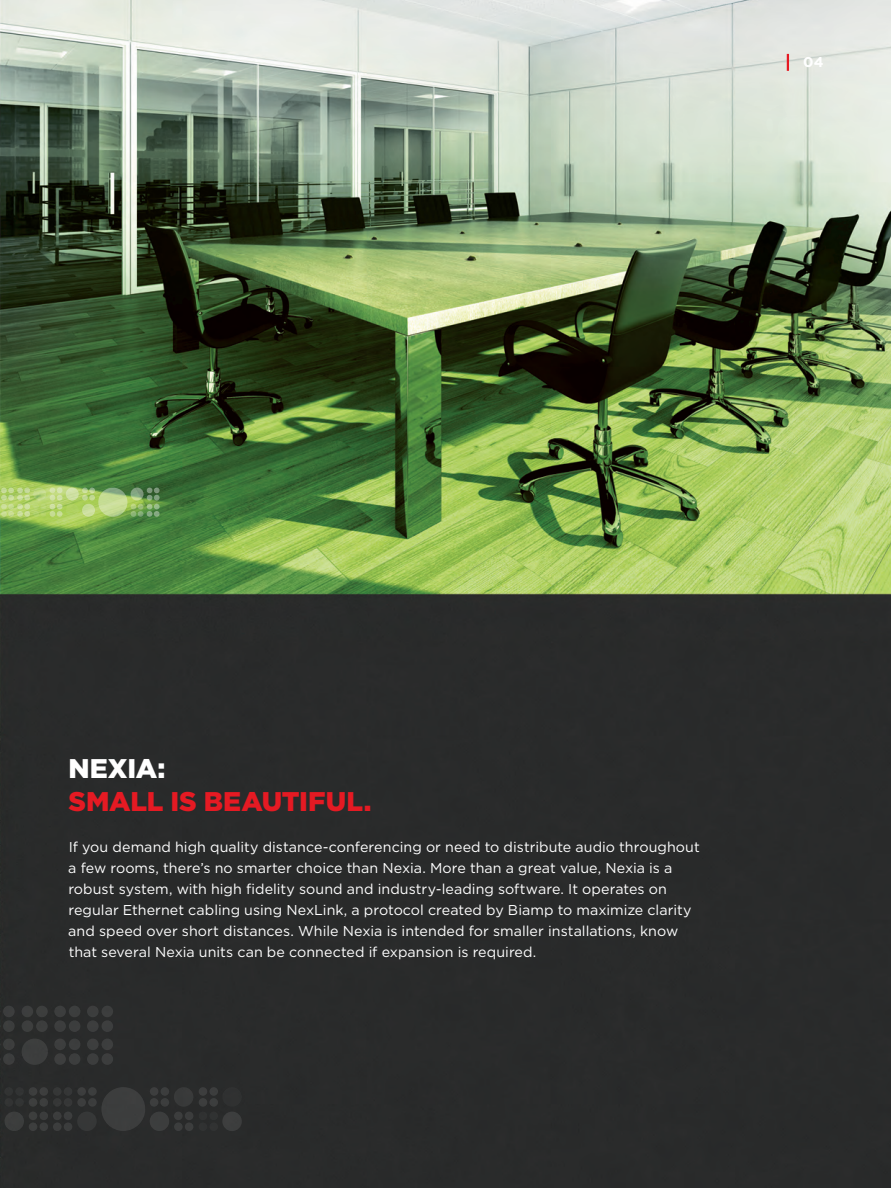
<style>
.page{position:relative;width:891px;height:1188px;background:#fff}
.page>*{position:absolute;margin:0;border:0;box-sizing:border-box;transform-origin:0 0}
.HEADER_WHITE{font:900 27px/33px "Gotham";color:#e51a23}
.BODY_COPY_WHITE{font:14.25px/21px "Gotham";letter-spacing:.005em;color:#fff}
.Numbers{font:700 14.25px "Gotham";color:#fff}
.s1{color:#fff}
</style>
<div class="page">
<img style="left:0;top:0;width:891px;height:1188px">
<svg style="left:98px;top:488px;width:29px;height:29px"></svg>
<svg style="left:82px;top:504px;width:13px;height:13px"></svg>
<div style="left:66px;top:504px;width:13px;height:13px;background:#afd160;border-radius:50%"></div>
<svg style="left:66px;top:488px;width:13px;height:13px"></svg>
<svg style="left:82px;top:488px;width:13px;height:13px"></svg>
<svg style="left:131px;top:488px;width:29px;height:29px"></svg>
<svg style="left:1px;top:488px;width:62px;height:29px"></svg>
<div style="left:3px;top:1020px;width:12px;height:12px;background:#3b3d3c;border-radius:50%"></div>
<div style="left:3px;top:1006px;width:12px;height:11px;background:#3b3d3d;border-radius:50%"></div>
<div style="left:3px;top:1053px;width:12px;height:12px;background:#3c3d3d;border-radius:50%"></div>
<div style="left:3px;top:1039px;width:12px;height:11px;background:#3c3d3d;border-radius:50%"></div>
<div style="left:22px;top:1039px;width:26px;height:26px;background:#3c3d3d;border-radius:50%"></div>
<div style="left:102px;top:1020px;width:11px;height:12px;background:#3c3e3e;border-radius:50%"></div>
<div style="left:87px;top:1020px;width:12px;height:12px;background:#3c3d3e;border-radius:50%"></div>
<div style="left:102px;top:1006px;width:11px;height:11px;background:#3c3d3e;border-radius:50%"></div>
<div style="left:87px;top:1006px;width:12px;height:11px;background:#3c3d3d;border-radius:50%"></div>
<div style="left:102px;top:1053px;width:11px;height:12px;background:#3c3d3d;border-radius:50%"></div>
<div style="left:87px;top:1053px;width:12px;height:12px;background:#3c3d3d;border-radius:50%"></div>
<div style="left:102px;top:1039px;width:11px;height:11px;background:#3d3e3e;border-radius:50%"></div>
<div style="left:87px;top:1039px;width:12px;height:11px;background:#3d3e3e;border-radius:50%"></div>
<div style="left:69px;top:1020px;width:11px;height:12px;background:#3c3d3d;border-radius:50%"></div>
<div style="left:54px;top:1020px;width:12px;height:12px;background:#3c3d3d;border-radius:50%"></div>
<div style="left:69px;top:1006px;width:11px;height:11px;background:#3c3d3e;border-radius:50%"></div>
<div style="left:54px;top:1006px;width:12px;height:11px;background:#3c3d3d;border-radius:50%"></div>
<div style="left:69px;top:1053px;width:11px;height:12px;background:#3c3d3d;border-radius:50%"></div>
<div style="left:54px;top:1053px;width:12px;height:12px;background:#3d3e3e;border-radius:50%"></div>
<div style="left:69px;top:1039px;width:11px;height:11px;background:#3c3d3d;border-radius:50%"></div>
<div style="left:54px;top:1039px;width:12px;height:11px;background:#3c3e3e;border-radius:50%"></div>
<div style="left:36px;top:1020px;width:12px;height:12px;background:#3c3d3d;border-radius:50%"></div>
<div style="left:22px;top:1020px;width:11px;height:12px;background:#3c3e3d;border-radius:50%"></div>
<div style="left:36px;top:1006px;width:12px;height:11px;background:#3c3e3d;border-radius:50%"></div>
<div style="left:22px;top:1006px;width:11px;height:11px;background:#3d3e3e;border-radius:50%"></div>
<svg style="left:0;top:1006px;width:1px;height:26px"></svg>
<svg style="left:0;top:1039px;width:1px;height:26px"></svg>
<div style="left:77px;top:1112px;width:20px;height:19px;background:#363737;border-radius:50%"></div>
<div style="left:101px;top:1087px;width:44px;height:44px;background:#3c3d3d;border-radius:50%"></div>
<div style="left:88px;top:1098px;width:9px;height:9px;background:#3b3d3d;border-radius:50%"></div>
<div style="left:77px;top:1098px;width:9px;height:9px;background:#3c3d3d;border-radius:50%"></div>
<div style="left:88px;top:1087px;width:9px;height:9px;background:#3c3d3d;border-radius:50%"></div>
<div style="left:77px;top:1087px;width:9px;height:9px;background:#3c3d3d;border-radius:50%"></div>
<div style="left:4px;top:1112px;width:20px;height:19px;background:#3c3d3d;border-radius:50%"></div>
<div style="left:64px;top:1098px;width:8px;height:9px;background:#353637;border-radius:50%"></div>
<div style="left:53px;top:1098px;width:9px;height:9px;background:#353636;border-radius:50%"></div>
<div style="left:64px;top:1087px;width:8px;height:9px;background:#353637;border-radius:50%"></div>
<div style="left:53px;top:1087px;width:9px;height:9px;background:#353737;border-radius:50%"></div>
<div style="left:64px;top:1122px;width:8px;height:9px;background:#3b3d3d;border-radius:50%"></div>
<div style="left:53px;top:1122px;width:9px;height:9px;background:#3c3d3d;border-radius:50%"></div>
<div style="left:64px;top:1112px;width:8px;height:8px;background:#3b3d3d;border-radius:50%"></div>
<div style="left:53px;top:1112px;width:9px;height:8px;background:#3b3c3c;border-radius:50%"></div>
<div style="left:39px;top:1098px;width:9px;height:9px;background:#3c3e3d;border-radius:50%"></div>
<div style="left:29px;top:1098px;width:8px;height:9px;background:#3d3e3e;border-radius:50%"></div>
<div style="left:39px;top:1087px;width:9px;height:9px;background:#3d3e3e;border-radius:50%"></div>
<div style="left:29px;top:1087px;width:8px;height:9px;background:#3c3d3d;border-radius:50%"></div>
<div style="left:39px;top:1122px;width:9px;height:9px;background:#3c3d3d;border-radius:50%"></div>
<div style="left:29px;top:1122px;width:8px;height:9px;background:#3d3e3e;border-radius:50%"></div>
<div style="left:39px;top:1112px;width:9px;height:8px;background:#3b3c3c;border-radius:50%"></div>
<div style="left:29px;top:1112px;width:8px;height:8px;background:#3d3e3d;border-radius:50%"></div>
<div style="left:15px;top:1098px;width:9px;height:9px;background:#323434;border-radius:50%"></div>
<div style="left:4px;top:1098px;width:9px;height:9px;background:#323333;border-radius:50%"></div>
<div style="left:15px;top:1087px;width:9px;height:9px;background:#323333;border-radius:50%"></div>
<div style="left:4px;top:1087px;width:9px;height:9px;background:#313333;border-radius:50%"></div>
<div style="left:150px;top:1112px;width:19px;height:19px;background:#3c3d3d;border-radius:50%"></div>
<div style="left:161px;top:1098px;width:8px;height:9px;background:#3c3d3e;border-radius:50%"></div>
<div style="left:150px;top:1098px;width:8px;height:9px;background:#3d3e3e;border-radius:50%"></div>
<div style="left:161px;top:1087px;width:8px;height:9px;background:#3c3d3d;border-radius:50%"></div>
<div style="left:150px;top:1087px;width:8px;height:9px;background:#3d3e3e;border-radius:50%"></div>
<div style="left:174px;top:1087px;width:19px;height:20px;background:#383939;border-radius:50%"></div>
<div style="left:174px;top:1112px;width:9px;height:8px;background:#3c3d3d;border-radius:50%"></div>
<div style="left:185px;top:1112px;width:8px;height:8px;background:#3b3c3d;border-radius:50%"></div>
<div style="left:174px;top:1122px;width:9px;height:9px;background:#3b3d3d;border-radius:50%"></div>
<div style="left:185px;top:1122px;width:8px;height:9px;background:#3c3d3d;border-radius:50%"></div>
<div style="left:209px;top:1098px;width:9px;height:9px;background:#3c3e3e;border-radius:50%"></div>
<div style="left:199px;top:1098px;width:8px;height:9px;background:#3d3e3e;border-radius:50%"></div>
<div style="left:209px;top:1087px;width:9px;height:9px;background:#3c3d3d;border-radius:50%"></div>
<div style="left:199px;top:1087px;width:8px;height:9px;background:#3d3e3e;border-radius:50%"></div>
<div style="left:209px;top:1122px;width:9px;height:9px;background:#313232;border-radius:50%"></div>
<div style="left:199px;top:1122px;width:8px;height:9px;background:#303232;border-radius:50%"></div>
<div style="left:209px;top:1112px;width:9px;height:8px;background:#303232;border-radius:50%"></div>
<div style="left:199px;top:1112px;width:8px;height:8px;background:#303131;border-radius:50%"></div>
<div style="left:222px;top:1112px;width:20px;height:19px;background:#3c3e3e;border-radius:50%"></div>
<div style="left:222px;top:1087px;width:20px;height:20px;background:#2f3131;border-radius:50%"></div>
<svg style="left:787px;top:54px;width:2px;height:17px"></svg>
<p class="Numbers" style="left:803px;top:53px;width:22px">04</p>
<p class="HEADER_WHITE" style="left:68px;top:751px;width:305px"><span class="s1">NEXIA:<br></span>SMALL IS BEAUTIFUL.</p>
<p class="BODY_COPY_WHITE" style="left:68px;top:836px;width:633px">If you demand high quality distance-conferencing or need to distribute audio throughout a few rooms, there’s no smarter choice than Nexia. More than a great value, Nexia is a robust system, with high fidelity sound and industry-leading software. It operates on regular Ethernet cabling using NexLink, a protocol created by Biamp to maximize clarity and speed over short distances. While Nexia is intended for smaller installations, know that several Nexia units can be connected if expansion is required.</p>
</div>
